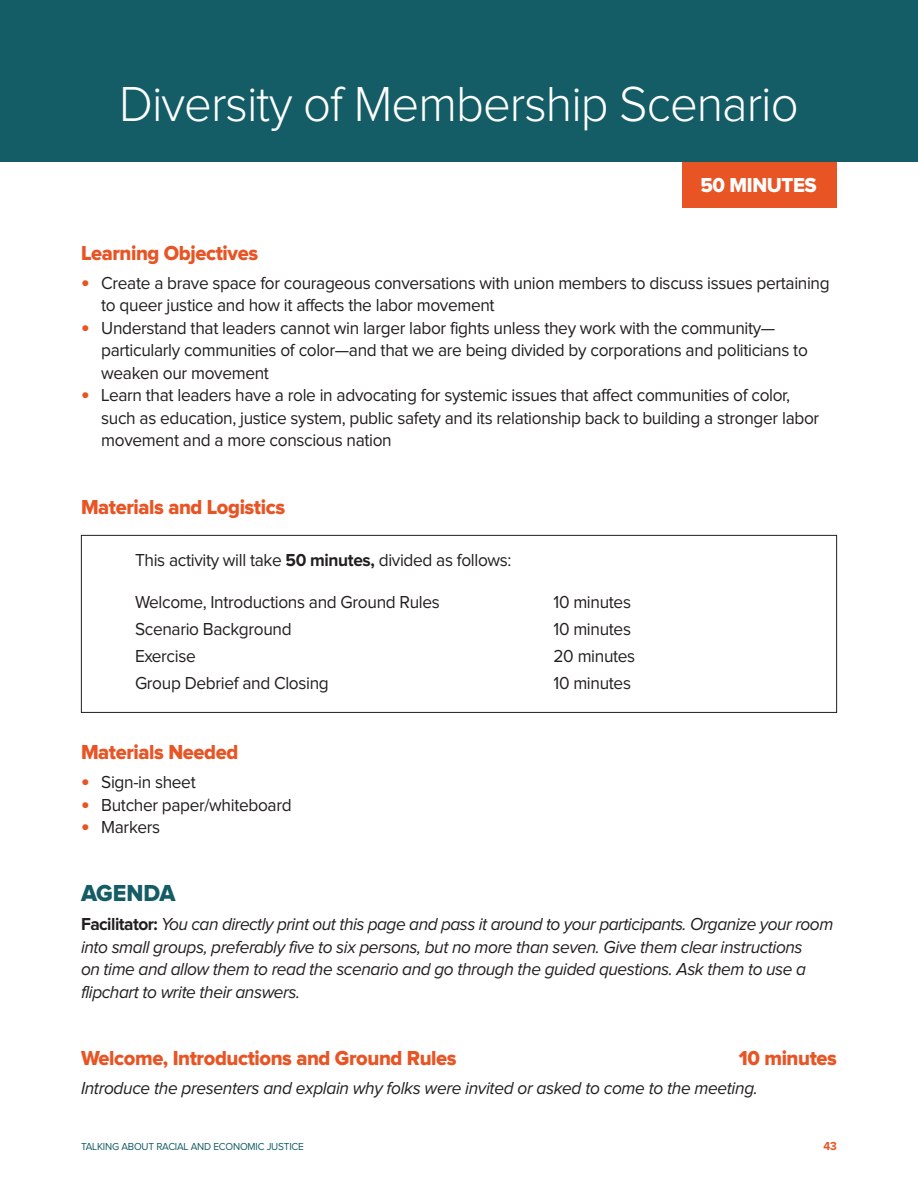
<style>
.page{position:relative;width:918px;height:1188px;background:#fff}
.page>*{position:absolute;margin:0;border:0;box-sizing:border-box;transform-origin:0 0}
.t1{font:300 51px "Proxima Nova";letter-spacing:-.02em;color:#fff;scale:.96 1}
.t2{font:24px "Proxima Nova Extrabld";color:#145d66;scale:.96 1}
.t3{font:21px "Proxima Nova Extrabld";letter-spacing:-.02em;color:#e85424;scale:.96 1}
.t4{font:21px "Proxima Nova Extrabld";letter-spacing:-.02em;color:#fff;scale:.96 1}
.t5{font:18px/22.5px "Proxima Nova";letter-spacing:-.02em;color:#231f20;scale:.96 1}
.t6{font:italic 18px/22.5px "Proxima Nova";letter-spacing:-.025em;color:#231f20;scale:.96 1}
.t7{font:700 12px "Proxima Nova";color:#e85424;scale:.96 1}
.t8{font:10.5px "Proxima Nova";letter-spacing:-.02em;color:#145d66;scale:.96 1}
.s1{font-family:"Proxima Nova Extrabld";font-size:24px;color:#e85424}
.s2{font-weight:700}
.s3{font-weight:700;font-style:normal}
</style>
<div class="page">
<div style="left:81px;top:535px;width:756px;height:178px;border:1px solid #231f20"></div>
<div style="left:683px;top:149px;width:154px;height:58px;background:#e85424"></div>
<div style="left:0;top:0;width:918px;height:162px;background:#145d66"></div>
<h1 class="t1" style="left:119px;top:76px;width:709px">Diversity of Membership Scenario</h1>
<p class="t4" style="left:701px;top:173px;width:122px">50 MINUTES</p>
<p class="t3" style="left:81px;top:240px;width:186px">Learning Objectives</p>
<p class="t5" style="left:101px;top:272px;width:760px;text-indent:-20px"><span class="s1">•</span> Create a brave space for courageous conversations with union members to discuss issues pertaining to queer justice and how it affects the labor movement</p>
<p class="t5" style="left:101px;top:317px;width:738px;text-indent:-20px"><span class="s1">•</span> Understand that leaders cannot win larger labor fights unless they work with the community— particularly communities of color—and that we are being divided by corporations and politicians to weaken our movement</p>
<p class="t5" style="left:101px;top:385px;width:749px;text-indent:-20px"><span class="s1">•</span> Learn that leaders have a role in advocating for systemic issues that affect communities of color, such as education, justice system, public safety and its relationship back to building a stronger labor movement and a more conscious nation</p>
<p class="t3" style="left:81px;top:495px;width:214px">Materials and Logistics</p>
<p class="t5" style="left:135px;top:549px;width:394px">This activity will take <span class="s2">50 minutes,</span> divided as follows:</p>
<p class="t5" style="left:135px;top:591px;width:319px">Welcome, Introductions and Ground Rules</p>
<p class="t5" style="left:554px;top:591px;width:82px">10 minutes</p>
<p class="t5" style="left:135px;top:618px;width:165px">Scenario Background</p>
<p class="t5" style="left:554px;top:618px;width:82px">10 minutes</p>
<p class="t5" style="left:135px;top:645px;width:65px">Exercise</p>
<p class="t5" style="left:554px;top:645px;width:87px">20 minutes</p>
<p class="t5" style="left:135px;top:672px;width:203px">Group Debrief and Closing</p>
<p class="t5" style="left:554px;top:672px;width:82px">10 minutes</p>
<p class="t3" style="left:81px;top:740px;width:165px">Materials Needed</p>
<p class="t5" style="left:81px;top:772px;width:121px"><span class="s1">•</span> Sign-in sheet</p>
<p class="t5" style="left:81px;top:794px;width:221px"><span class="s1">•</span> Butcher paper/whiteboard</p>
<p class="t5" style="left:81px;top:817px;width:84px"><span class="s1">•</span> Markers</p>
<h2 class="t2" style="left:81px;top:879px;width:100px">AGENDA</h2>
<p class="t6" style="left:81px;top:913px;width:785px"><span class="s3">Facilitator:</span> You can directly print out this page and pass it around to your participants. Organize your room into small groups, preferably five to six persons, but no more than seven. Give them clear instructions<br>on time and allow them to read the scenario and go through the guided questions. Ask them to use a flipchart to write their answers.</p>
<p class="t3" style="left:81px;top:1046px;width:393px">Welcome, Introductions and Ground Rules</p>
<p class="t3" style="left:739px;top:1046px;width:104px">10 minutes</p>
<p class="t6" style="left:81px;top:1077px;width:707px">Introduce the presenters and explain why folks were invited or asked to come to the meeting.</p>
<p class="t8" style="left:81px;top:1141px;width:234px">TALKING ABOUT RACIAL AND ECONOMIC JUSTICE</p>
<p class="t7" style="left:824px;top:1139px;width:15px">43</p>
</div>
